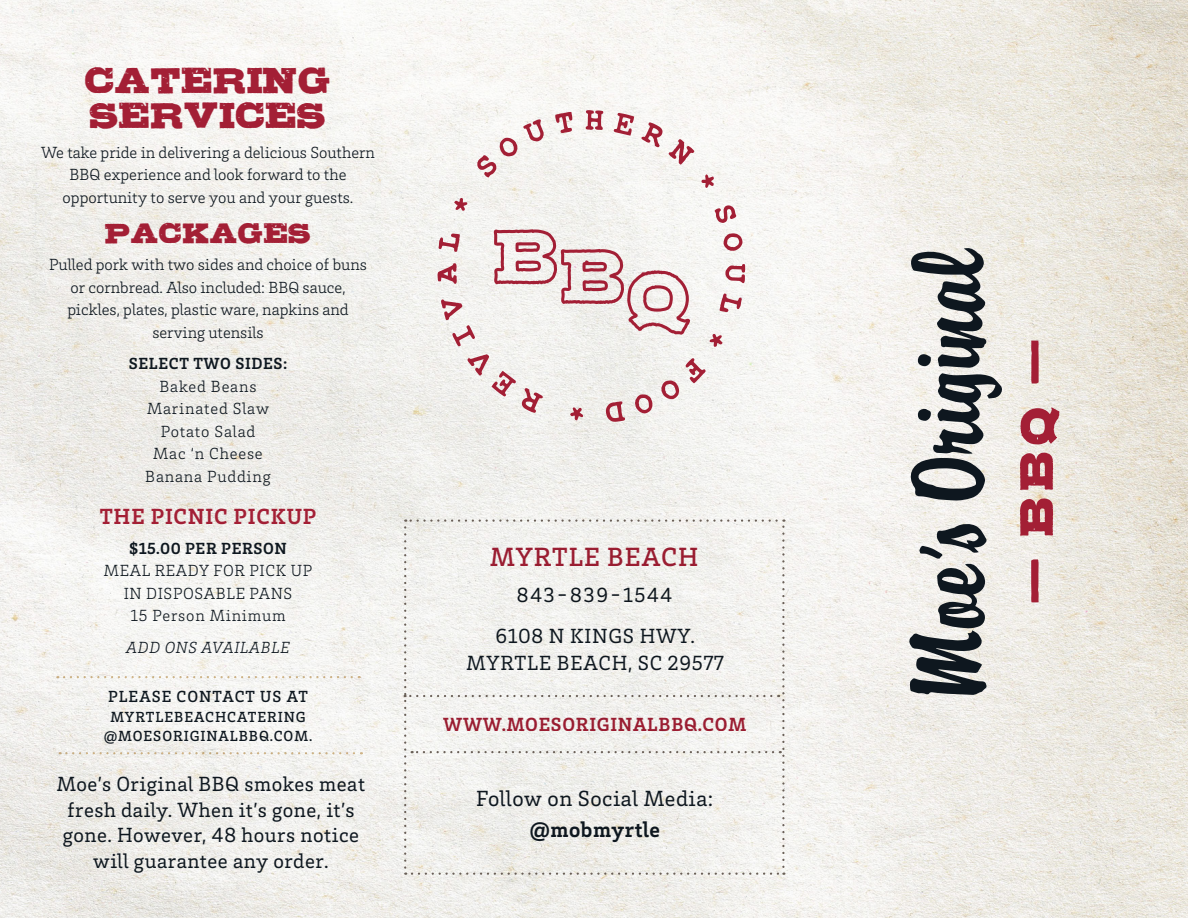
<style>
.page{position:relative;width:1188px;height:918px;background:#fff}
.page>*{position:absolute;margin:0;border:0;box-sizing:border-box;transform-origin:0 0}
.t1{font:48px/34.5px "Gipsiero";color:#a31f35}
.t2{font:37.5px "Gipsiero";color:#a31f35}
.t3{font:500 27px "Brix Slab";letter-spacing:.04em;color:#a31f35}
.t4{font:22.5px "Brix Slab";letter-spacing:.025em;color:#0e171f}
.t5{font:700 22.5px "Brix Slab";letter-spacing:.04em;color:#a31f35}
.t6{font:700 22.5px "Brix Slab";letter-spacing:.025em;color:#0e171f}
.t7{font:21px/25.5px "Brix Slab";letter-spacing:.025em;color:#0e171f;text-align:center}
.t8{font:700 19.5px "Brix Slab";letter-spacing:.04em;color:#a31f35}
.t9{font:300 16.5px/22.5px "Brix Slab";color:#0e171f;text-align:center}
.t10{font:300 16.5px/22.5px "Brix Slab";letter-spacing:.05em;color:#0e171f;text-align:center}
.t11{font:300 16.5px/22.5px "Brix Slab";letter-spacing:.04em;color:#0e171f;text-align:center}
.t12{font:700 16.5px "Brix Slab";letter-spacing:.04em;color:#0e171f}
.t13{font:500 16.5px "Brix Slab";letter-spacing:.065em;color:#0e171f}
.t14{font:italic 300 16.5px "Brix Slab";letter-spacing:.04em;color:#0e171f}
.t15{font:500 15px/19.5px "Brix Slab";letter-spacing:.065em;color:#0e171f;text-align:center}
</style>
<div class="page">
<img style="left:0;top:0;width:1188px;height:918px">
<svg style="left:60px;top:752px;width:302px;height:2px"></svg>
<svg style="left:404px;top:519px;width:381px;height:356px"></svg>
<svg style="left:477px;top:138px;width:40px;height:39px"></svg>
<svg style="left:523px;top:119px;width:21px;height:22px"></svg>
<svg style="left:555px;top:112px;width:17px;height:21px"></svg>
<svg style="left:586px;top:110px;width:17px;height:20px"></svg>
<svg style="left:614px;top:113px;width:20px;height:23px"></svg>
<svg style="left:641px;top:122px;width:22px;height:25px"></svg>
<svg style="left:669px;top:139px;width:25px;height:26px"></svg>
<svg style="left:701px;top:174px;width:13px;height:14px"></svg>
<svg style="left:715px;top:205px;width:21px;height:18px"></svg>
<svg style="left:724px;top:233px;width:18px;height:18px"></svg>
<svg style="left:725px;top:264px;width:20px;height:19px"></svg>
<svg style="left:720px;top:294px;width:22px;height:18px"></svg>
<svg style="left:710px;top:334px;width:13px;height:13px"></svg>
<svg style="left:686px;top:358px;width:20px;height:25px"></svg>
<svg style="left:661px;top:380px;width:18px;height:19px"></svg>
<svg style="left:635px;top:394px;width:17px;height:19px"></svg>
<svg style="left:606px;top:401px;width:19px;height:21px"></svg>
<svg style="left:570px;top:407px;width:13px;height:13px"></svg>
<svg style="left:522px;top:388px;width:21px;height:25px"></svg>
<svg style="left:468px;top:354px;width:48px;height:42px"></svg>
<svg style="left:441px;top:299px;width:34px;height:47px"></svg>
<svg style="left:438px;top:263px;width:19px;height:21px"></svg>
<svg style="left:439px;top:234px;width:21px;height:18px"></svg>
<svg style="left:454px;top:198px;width:13px;height:13px"></svg>
<svg style="left:494px;top:229px;width:196px;height:106px"></svg>
<svg style="left:64px;top:676px;width:296px;height:2px"></svg>
<svg style="left:909px;top:523px;width:78px;height:172px"></svg>
<svg style="left:906px;top:247px;width:96px;height:254px"></svg>
<svg style="left:1031px;top:341px;width:8px;height:43px"></svg>
<svg style="left:1031px;top:559px;width:8px;height:43px"></svg>
<svg style="left:1020px;top:498px;width:33px;height:38px"></svg>
<svg style="left:1020px;top:453px;width:33px;height:37px"></svg>
<svg style="left:1020px;top:407px;width:39px;height:38px"></svg>
<p class="t1" style="left:85px;top:65px;width:248px">CATERING<br>SERVICES</p>
<p class="t9" style="left:41px;top:140px;width:335px">We take pride in delivering a delicious Southern<br>BBQ experience and look forward to the opportunity to serve you and your guests.</p>
<p class="t2" style="left:105px;top:220px;width:208px">PACKAGES</p>
<p class="t9" style="left:49px;top:253px;width:319px">Pulled pork with two sides and choice of buns or cornbread. Also included: BBQ sauce, pickles, plates, plastic ware, napkins and serving utensils</p>
<p class="t12" style="left:129px;top:353px;width:160px">SELECT TWO SIDES:</p>
<p class="t10" style="left:160px;top:374px;width:98px">Baked Beans</p>
<p class="t10" style="left:147px;top:397px;width:124px">Marinated Slaw<br>Potato Salad</p>
<p class="t10" style="left:153px;top:442px;width:111px">Mac ‘n Cheese</p>
<p class="t10" style="left:145px;top:464px;width:127px">Banana Pudding</p>
<p class="t5" style="left:100px;top:501px;width:218px">THE PICNIC PICKUP</p>
<p class="t12" style="left:129px;top:537px;width:159px">$15.00 PER PERSON</p>
<p class="t11" style="left:104px;top:559px;width:210px">MEAL READY FOR PICK UP<br>IN DISPOSABLE PANS</p>
<p class="t10" style="left:130px;top:604px;width:157px">15 Person Minimum</p>
<p class="t14" style="left:126px;top:636px;width:165px">ADD ONS AVAILABLE</p>
<p class="t13" style="left:108px;top:686px;width:201px">PLEASE CONTACT US AT</p>
<p class="t15" style="left:104px;top:706px;width:210px">MYRTLEBEACHCATERING @MOESORIGINALBBQ.COM.</p>
<p class="t8" style="left:443px;top:711px;width:305px">WWW.MOESORIGINALBBQ.COM</p>
<h3 class="t3" style="left:490px;top:539px;width:210px">MYRTLE BEACH</h3>
<p class="t7" style="left:496px;top:574px;width:201px;line-height:40.5px">843-839-1544<br>6108 N KINGS HWY.</p>
<p class="t7" style="left:467px;top:649px;width:259px">MYRTLE BEACH, SC 29577</p>
<p class="t7" style="left:57px;top:770px;width:310px">Moe’s Original BBQ smokes meat fresh daily. When it’s gone, it’s gone. However, 48 hours notice will guarantee any order.</p>
<p class="t4" style="left:476px;top:784px;width:239px">Follow on Social Media:</p>
<p class="t6" style="left:529px;top:815px;width:132px">@mobmyrtle</p>
</div>
